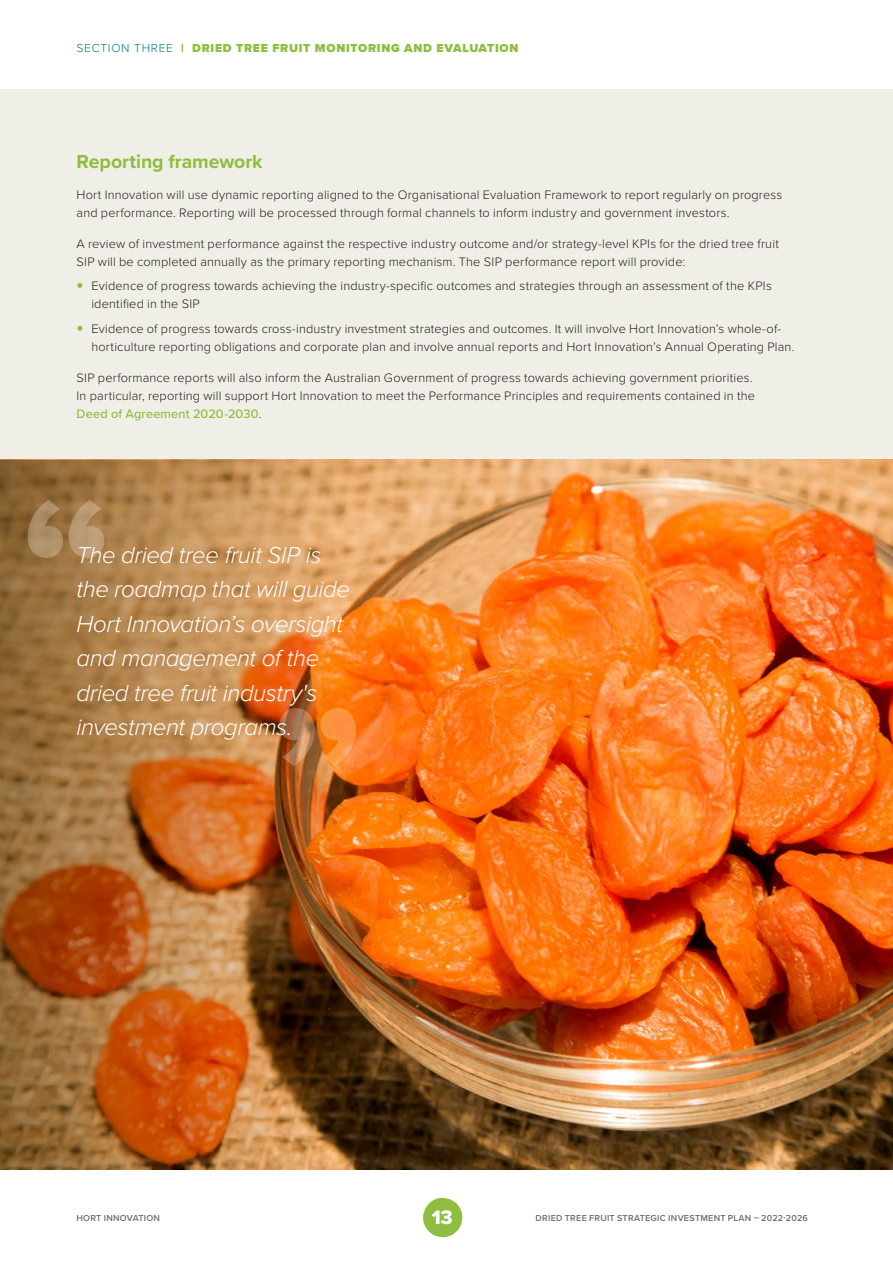
<style>
.page{position:relative;width:893px;height:1263px;background:#fff}
.page>*{position:absolute;margin:0;border:0;box-sizing:border-box;transform-origin:0 0}
.t1{font:italic 300 24px/34.5px "Proxima Nova";letter-spacing:-.02em;color:#fff}
.t2{font:20.25px "Proxima Nova Extrabld";color:#fff}
.t3{font:700 19.5px "Proxima Nova";letter-spacing:-.005em;color:#8ebe3f}
.t4{font:300 12.75px/18px "Proxima Nova";letter-spacing:.01em;color:#231f20}
.t5{font:900 12px "Proxima Nova";letter-spacing:.06em;color:#8ebe3f}
.t6{font:600 9px "Proxima Nova";letter-spacing:.025em;color:#6d6e71}
.s1{font-weight:300;color:#00797b}
.s2{font-weight:500;color:#8ebe3f}
</style>
<div class="page">
<div style="left:0;top:89px;width:893px;height:1080px;background:#f0efe7"></div>
<img style="left:343px;top:460px;width:550px;height:709px">
<img style="left:0;top:460px;width:343px;height:709px">
<svg style="left:28px;top:500px;width:76px;height:58px;background:#a9875c"></svg>
<img style="left:279px;top:708px;width:77px;height:58px">
<svg style="left:423px;top:1198px;width:39px;height:39px"></svg>
<p class="t5" style="left:77px;top:39px;width:443px"><span class="s1">SECTION THREE</span> | DRIED TREE FRUIT MONITORING AND EVALUATION</p>
<h3 class="t3" style="left:77px;top:147px;width:188px">Reporting framework</h3>
<p class="t4" style="left:77px;top:185px;width:707px">Hort Innovation will use dynamic reporting aligned to the Organisational Evaluation Framework to report regularly on progress and performance. Reporting will be processed through formal channels to inform industry and government investors.</p>
<p class="t4" style="left:77px;top:234px;width:704px">A review of investment performance against the respective industry outcome and/or strategy-level KPIs for the dried tree fruit<br>SIP will be completed annually as the primary reporting mechanism. The SIP performance report will provide:</p>
<p class="t4" style="left:91px;top:276px;width:682px">Evidence of progress towards achieving the industry-specific outcomes and strategies through an assessment of the KPIs identified in the SIP</p>
<p class="t4" style="left:91px;top:319px;width:705px">Evidence of progress towards cross-industry investment strategies and outcomes. It will involve Hort Innovation’s whole-of&shy;horticulture reporting obligations and corporate plan and involve annual reports and Hort Innovation’s Annual Operating Plan.</p>
<p class="t4" style="left:77px;top:368px;width:680px">SIP performance reports will also inform the Australian Government of progress towards achieving government priorities.<br>In particular, reporting will support Hort Innovation to meet the Performance Principles and requirements contained in the<br><span class="s2">Deed of Agreement 2020-2030</span>.</p>
<h1 class="t1" style="left:77px;top:536px;width:275px">The dried tree fruit SIP is the roadmap that will guide<br>Hort Innovation’s oversight and management of the dried tree fruit industry's investment programs.</h1>
<p class="t6" style="left:77px;top:1212px;width:85px">HORT INNOVATION</p>
<h2 class="t2" style="left:432px;top:1202px;width:23px">13</h2>
<p class="t6" style="left:535px;top:1212px;width:274px">DRIED TREE FRUIT STRATEGIC INVESTMENT PLAN – 2022-2026</p>
</div>
